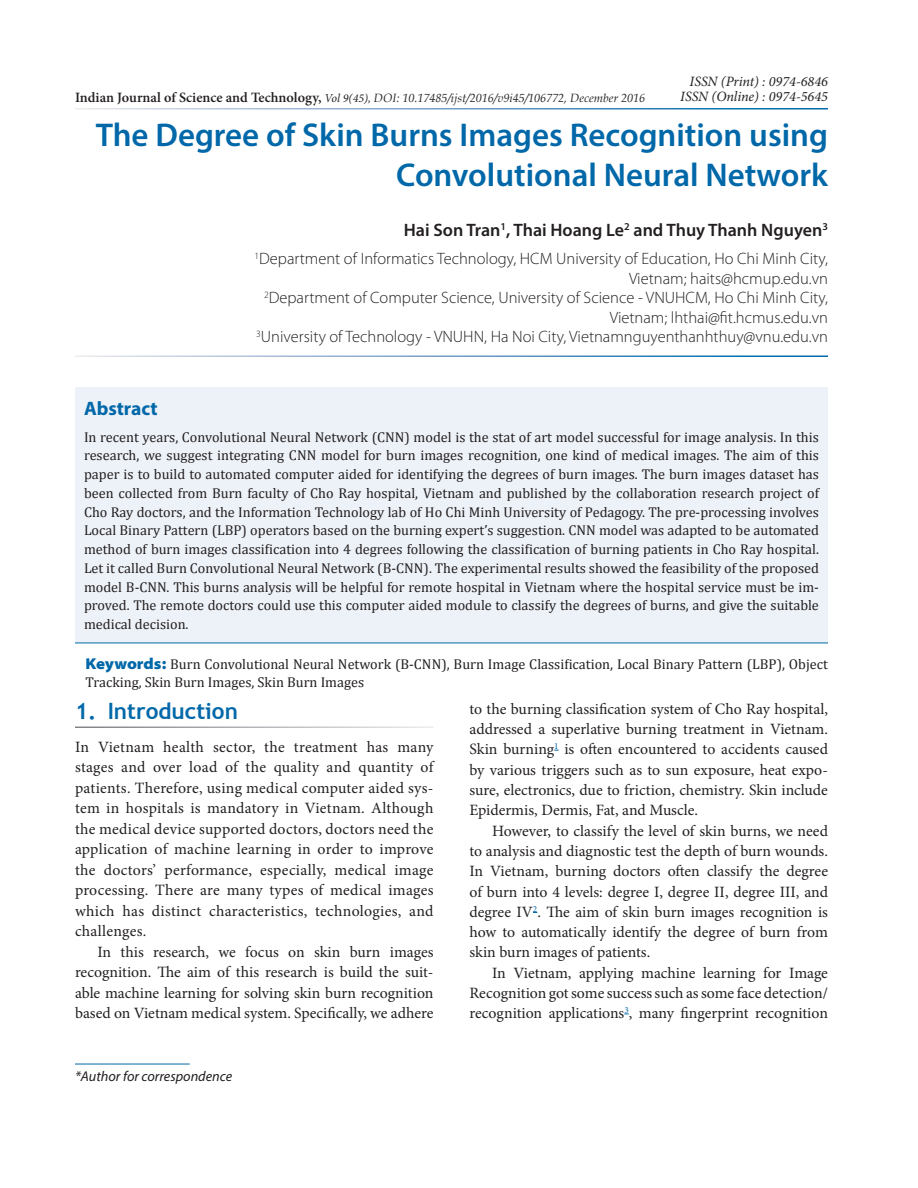
<style>
.page{position:relative;width:918px;height:1188px;background:#fff}
.page>*{position:absolute;margin:0;border:0;box-sizing:border-box;transform-origin:0 0}
.AT{font:600 33px/40.5px "Myriad Pro";color:#0068a9;text-align:right}
.t1{font:700 22.5px "Trebuchet MS";color:#0068a9}
.Abs_Head{font:700 19.5px "Myriad Pro";color:#0068a9}
.Author{font:600 18px "Myriad Pro";color:#231f20}
.Affiliation{font:300 16.5px/19.5px "Myriad Pro";color:#231f20;text-align:right}
.Text_Ind{font:15.75px/20.2px "Minion Pro";color:#231f20;text-align:justify}
.Text{font:15.75px/20.5px "Minion Pro";letter-spacing:.02em;color:#231f20;text-align:justify}
.Abs_Text1{font:14.25px/18.8px "Cambria";color:#231f20;text-align:justify}
.Keyword{font:14.25px/18.8px "Cambria";color:#231f20}
.t2{font:italic 14.25px "Minion Pro";color:#231f20}
.Footnote1{font:italic 14.25px "Myriad Pro";color:#231f20}
.t3{font:italic 12px "Book Antiqua";color:#231f20}
.s1{font-family:"Minion Pro";font-weight:600;font-style:normal;font-size:14.25px}
.s2{font-family:"Minion Pro"}
.s3{font-family:"Myriad Pro";font-weight:900;font-stretch:semi-expanded;font-size:15.75px;color:#0068a9}
</style>
<div class="page">
<div style="left:75px;top:387px;width:753px;height:256px;background:#edf2f8"></div>
<hr style="left:75px;top:643px;width:753px;height:1px;background:#0068a9">
<hr style="left:75px;top:1064px;width:115px;height:1px;background:#0068a9">
<p class="t3" style="left:75px;top:89px;width:572px"><span class="s1">Indian Journal of Science and Technology,</span> <span class="s2">Vol 9(45),</span> DOI: 10.17485/ijst/2016/v9i45/106772, December 2016</p>
<p class="t2" style="left:690px;top:72px;width:140px">ISSN (Print) : 0974-6846</p>
<p class="t2" style="left:680px;top:87px;width:149px">ISSN (Online) : 0974-5645</p>
<p class="AT" style="left:96px;top:113px;width:734px">The Degree of Skin Burns Images Recognition using<br>Convolutional Neural Network</p>
<p class="Author" style="left:404px;top:218px;width:426px">Hai Son Tran<sup>1</sup>, Thai Hoang Le<sup>2</sup> and Thuy Thanh Nguyen<sup>3</sup></p>
<p class="Affiliation" style="left:254px;top:249px;width:575px"><sup>1</sup>Department of Informatics Technology, HCM University of Education, Ho Chi Minh City, Vietnam; haits@hcmup.edu.vn<br><sup>2</sup>Department of Computer Science, University of Science - VNUHCM, Ho Chi Minh City, Vietnam; lhthai@fit.hcmus.edu.vn<br><sup>3</sup>University of Technology - VNUHN, Ha Noi City, Vietnamnguyenthanhthuy@vnu.edu.vn</p>
<p class="Abs_Head" style="left:84px;top:396px;width:75px">Abstract</p>
<p class="Abs_Text1" style="left:84px;top:427px;width:737px">In recent years, Convolutional Neural Network (CNN) model is the stat of art model successful for image analysis. In this research, we suggest integrating CNN model for burn images recognition, one kind of medical images. The aim of this paper is to build to automated computer aided for identifying the degrees of burn images. The burn images dataset has been collected from Burn faculty of Cho Ray hospital, Vietnam and published by the collaboration research project of Cho Ray doctors, and the Information Technology lab of Ho Chi Minh University of Pedagogy. The pre-processing involves Local Binary Pattern (LBP) operators based on the burning expert’s suggestion. CNN model was adapted to be automated method of burn images classification into 4 degrees following the classification of burning patients in Cho Ray hospital.<br>Let it called Burn Convolutional Neural Network (B-CNN). The experimental results showed the feasibility of the proposed model B-CNN. This burns analysis will be helpful for remote hospital in Vietnam where the hospital service must be im&shy;proved. The remote doctors could use this computer aided module to classify the degrees of burns, and give the suitable medical decision.</p>
<p class="Keyword" style="left:86px;top:654px;width:744px"><span class="s3">Keywords:</span> Burn Convolutional Neural Network (B-CNN), Burn Image Classification, Local Binary Pattern (LBP), Object<br>Tracking, Skin Burn Images, Skin Burn Images</p>
<h1 class="t1" style="left:75px;top:697px;width:164px">1. Introduction</h1>
<p class="Text" style="left:75px;top:736px;width:360px">In Vietnam health sector, the treatment has many stages and over load of the quality and quantity of patients. Therefore, using medical computer aided sys&shy;tem in hospitals is mandatory in Vietnam. Although the medical device supported doctors, doctors need the application of machine learning in order to improve the doctors’ performance, especially, medical image processing. There are many types of medical images which has distinct characteristics, technologies, and challenges.</p>
<p class="Text_Ind" style="left:75px;top:941px;width:360px;text-indent:22px">In this research, we focus on skin burn images recognition. The aim of this research is build the suit&shy;able machine learning for solving skin burn recognition based on Vietnam medical system. Specifically, we adhere</p>
<p class="Text_Ind" style="left:470px;top:699px;width:360px">to the burning classification system of Cho Ray hospital, addressed a superlative burning treatment in Vietnam.<br>Skin burning<sup>1</sup> is often encountered to accidents caused by various triggers such as to sun exposure, heat expo&shy;sure, electronics, due to friction, chemistry. Skin include Epidermis, Dermis, Fat, and Muscle.</p>
<p class="Text_Ind" style="left:470px;top:821px;width:360px;text-indent:22px">However, to classify the level of skin burns, we need to analysis and diagnostic test the depth of burn wounds.<br>In Vietnam, burning doctors often classify the degree of burn into 4 levels: degree I, degree II, degree III, and degree IV<sup>2</sup>. The aim of skin burn images recognition is how to automatically identify the degree of burn from skin burn images of patients.</p>
<p class="Text_Ind" style="left:470px;top:963px;width:360px;text-indent:22px">In Vietnam, applying machine learning for Image Recognition got some success such as some face detection/ recognition applications<sup>3</sup>, many fingerprint recognition</p>
<p class="Footnote1" style="left:75px;top:1067px;width:159px">*Author for correspondence</p>
</div>
